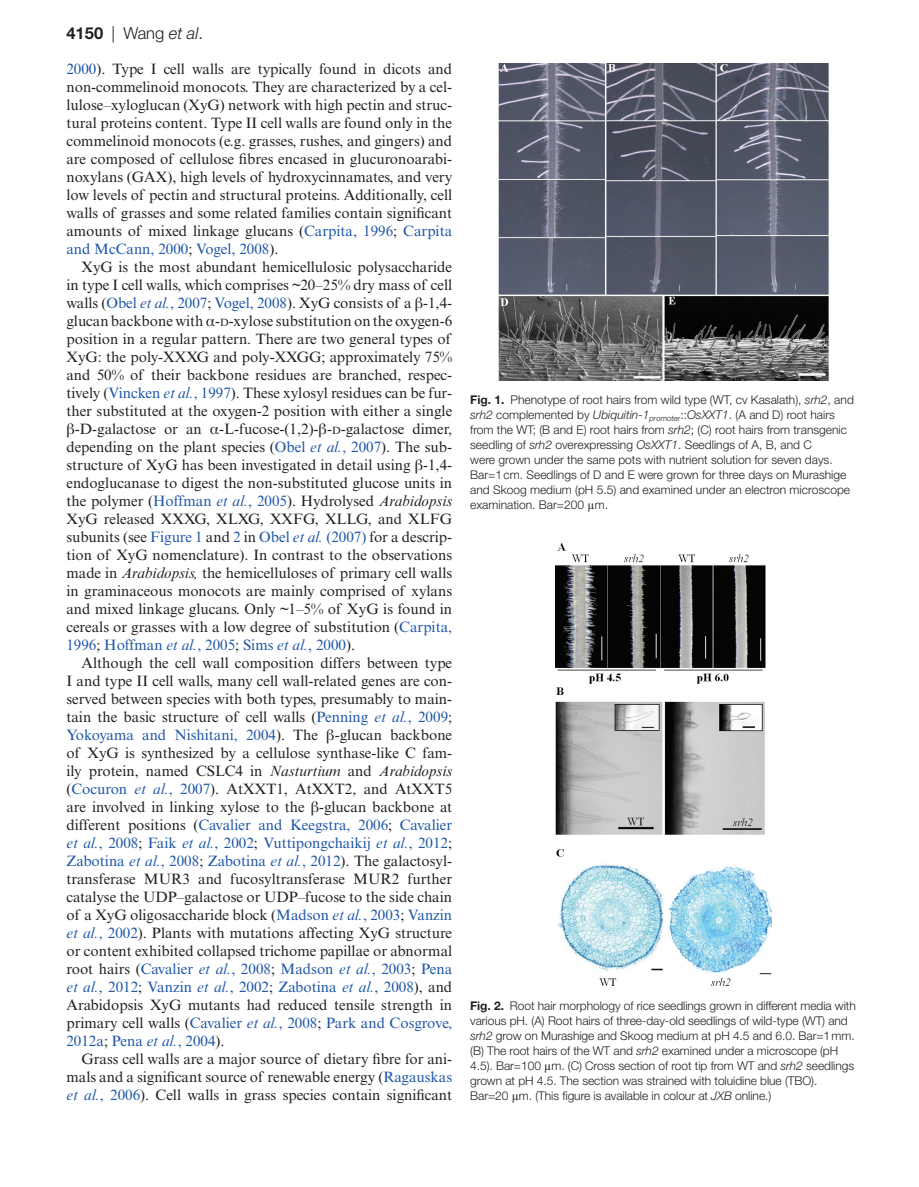
<style>
.page{position:relative;width:919px;height:1187px;background:#fff}
.page>*{position:absolute;margin:0;border:0;box-sizing:border-box;transform-origin:0 0}
.t1{font:300 16.5px "Helvetica Neue LT Std";color:#231f20}
.t2{font:15px/18px "Times New Roman MT Std";color:#231f20;text-align:justify}
.t3{font:300 12px/15px "Helvetica Neue LT Std";letter-spacing:-.005em;color:#231f20}
.s1{font-weight:700}
.s2{font-style:italic}
.s3{color:#1e56a6}
.s4{font-style:italic;color:#1e56a6}
.s5{font-family:"Gandhari Unicode"}
.s6{font-size:10.5px}
.s7{font-family:"Gandhari Unicode";font-weight:400}
</style>
<div class="page">
<img style="left:498px;top:63px;width:330px;height:317px">
<img style="left:555px;top:544px;width:216px;height:441px">
<p class="t1" style="left:66px;top:23px;width:138px"><span class="s1">4150</span> | Wang <span class="s2">et al</span>.</p>
<p class="t2" style="left:66px;top:60px;width:387px"><span class="s3">2000</span>). Type I cell walls are typically found in dicots and non-commelinoid monocots. They are characterized by a cel&shy;lulose–xyloglucan (XyG) network with high pectin and struc&shy;tural proteins content. Type II cell walls are found only in the commelinoid monocots (e.g. grasses, rushes, and gingers) and are composed of cellulose fibres encased in glucuronoarabi&shy;noxylans (GAX), high levels of hydroxycinnamates, and very low levels of pectin and structural proteins. Additionally, cell walls of grasses and some related families contain significant amounts of mixed linkage glucans (<span class="s3">Carpita, 1996</span>; <span class="s3">Carpita and McCann, 2000</span>; <span class="s3">Vogel, 2008</span>).</p>
<p class="t2" style="left:66px;top:258px;width:387px;text-indent:15px">XyG is the most abundant hemicellulosic polysaccharide in type I cell walls, which comprises ~20–25% dry mass of cell walls (<span class="s3">Obel</span> <span class="s4">et al.</span><span class="s3">, 2007</span>; <span class="s3">Vogel, 2008</span>). XyG consists of a <span class="s5">β</span>-1,4- glucan backbone with <span class="s5">α</span>-<span class="s6">d</span>-xylose substitution on the oxygen-6 position in a regular pattern. There are two general types of XyG: the poly-XXXG and poly-XXGG; approximately 75% and 50% of their backbone residues are branched, respec&shy;tively (<span class="s3">Vincken</span> <span class="s4">et al.</span><span class="s3">, 1997</span>). These xylosyl residues can be fur&shy;ther substituted at the oxygen-2 position with either a single <span class="s5">β</span>-D-galactose or an <span class="s5">α</span>-L-fucose-(1,2)-<span class="s5">β</span>-<span class="s6">d</span>-galactose dimer, depending on the plant species (<span class="s3">Obel</span> <span class="s4">et al.</span><span class="s3">, 2007</span>). The sub&shy;structure of XyG has been investigated in detail using <span class="s5">β</span>-1,4- endoglucanase to digest the non-substituted glucose units in the polymer (<span class="s3">Hoffman</span> <span class="s4">et al.</span><span class="s3">, 2005</span>). Hydrolysed <span class="s2">Arabidopsis </span>XyG released XXXG, XLXG, XXFG, XLLG, and XLFG subunits (see <span class="s3">Figure 1</span> and <span class="s3">2</span> in <span class="s3">Obel</span> <span class="s4">et al.</span> <span class="s3">(2007)</span> for a descrip&shy;tion of XyG nomenclature). In contrast to the observations made in <span class="s2">Arabidopsis,</span> the hemicelluloses of primary cell walls in graminaceous monocots are mainly comprised of xylans and mixed linkage glucans. Only ~1–5% of XyG is found in cereals or grasses with a low degree of substitution (<span class="s3">Carpita, 1996</span>; <span class="s3">Hoffman</span> <span class="s4">et al.</span><span class="s3">, 2005</span>; <span class="s3">Sims</span> <span class="s4">et al.</span><span class="s3">, 2000</span>).</p>
<p class="t2" style="left:66px;top:654px;width:387px;text-indent:15px">Although the cell wall composition differs between type I and type II cell walls, many cell wall-related genes are con&shy;served between species with both types, presumably to main&shy;tain the basic structure of cell walls (<span class="s3">Penning</span> <span class="s4">et al.</span><span class="s3">, 2009</span>; <span class="s3">Yokoyama and Nishitani, 2004</span>). The <span class="s5">β</span>-glucan backbone of XyG is synthesized by a cellulose synthase-like C fam&shy;ily protein, named CSLC4 in <span class="s2">Nasturtium</span> and <span class="s2">Arabidopsis </span>(<span class="s3">Cocuron</span> <span class="s4">et al.</span><span class="s3">, 2007</span>). AtXXT1, AtXXT2, and AtXXT5 are involved in linking xylose to the <span class="s5">β</span>-glucan backbone at different positions (<span class="s3">Cavalier and Keegstra, 2006</span>; <span class="s3">Cavalier </span><span class="s4">et al.</span><span class="s3">, 2008</span>; <span class="s3">Faik</span> <span class="s4">et al.</span><span class="s3">, 2002</span>; <span class="s3">Vuttipongchaikij</span> <span class="s4">et al.</span><span class="s3">, 2012</span>; <span class="s3">Zabotina</span> <span class="s4">et al.</span><span class="s3">, 2008</span>; <span class="s3">Zabotina</span> <span class="s4">et al.</span><span class="s3">, 2012</span>). The galactosyl&shy;transferase MUR3 and fucosyltransferase MUR2 further catalyse the UDP–galactose or UDP–fucose to the side chain of a XyG oligosaccharide block (<span class="s3">Madson</span> <span class="s4">et al.</span><span class="s3">, 2003</span>; <span class="s3">Vanzin </span><span class="s4">et al.</span><span class="s3">, 2002</span>). Plants with mutations affecting XyG structure or content exhibited collapsed trichome papillae or abnormal root hairs (<span class="s3">Cavalier</span> <span class="s4">et al.</span><span class="s3">, 2008</span>; <span class="s3">Madson</span> <span class="s4">et al.</span><span class="s3">, 2003</span>; <span class="s3">Pena </span><span class="s4">et al.</span><span class="s3">, 2012</span>; <span class="s3">Vanzin</span> <span class="s4">et al.</span><span class="s3">, 2002</span>; <span class="s3">Zabotina</span> <span class="s4">et al.</span><span class="s3">, 2008</span>), and Arabidopsis XyG mutants had reduced tensile strength in primary cell walls (<span class="s3">Cavalier</span> <span class="s4">et al.</span><span class="s3">, 2008</span>; <span class="s3">Park and Cosgrove, 2012a</span>; <span class="s3">Pena</span> <span class="s4">et al.</span><span class="s3">, 2004</span>).</p>
<p class="t2" style="left:66px;top:1050px;width:387px;text-indent:15px">Grass cell walls are a major source of dietary fibre for ani&shy;mals and a significant source of renewable energy (<span class="s3">Ragauskas </span><span class="s4">et al.</span><span class="s3">, 2006</span>). Cell walls in grass species contain significant</p>
<p class="t3" style="left:470px;top:392px;width:385px"><span class="s1">Fig. 1.</span> Phenotype of root hairs from wild type (WT, cv Kasalath), <span class="s2">srh2</span>, and <span class="s2">srh2</span> complemented by <span class="s2">Ubiquitin-1</span><sub>promoter</sub>::<span class="s2">OsXXT1</span>. (A and D) root hairs from the WT; (B and E) root hairs from <span class="s2">srh2</span>; (C) root hairs from transgenic seedling of <span class="s2">srh2</span> overexpressing <span class="s2">OsXXT1</span>. Seedlings of A, B, and C<br>were grown under the same pots with nutrient solution for seven days.<br>Bar=1cm. Seedlings of D and E were grown for three days on Murashige and Skoog medium (pH 5.5) and examined under an electron microscope examination. Bar=200 <span class="s7">μ</span>m.</p>
<p class="t3" style="left:470px;top:997px;width:387px"><span class="s1">Fig. 2.</span> Root hair morphology of rice seedlings grown in different media with various pH. (A) Root hairs of three-day-old seedlings of wild-type (WT) and <span class="s2">srh2</span> grow on Murashige and Skoog medium at pH 4.5 and 6.0. Bar=1mm. (B) The root hairs of the WT and <span class="s2">srh2</span> examined under a microscope (pH 4.5). Bar=100 <span class="s7">μ</span>m. (C) Cross section of root tip from WT and <span class="s2">srh2</span> seedlings grown at pH 4.5. The section was strained with toluidine blue (TBO).<br>Bar=20 <span class="s7">μ</span>m. (This figure is available in colour at <span class="s2">JXB</span> online.)</p>
</div>
